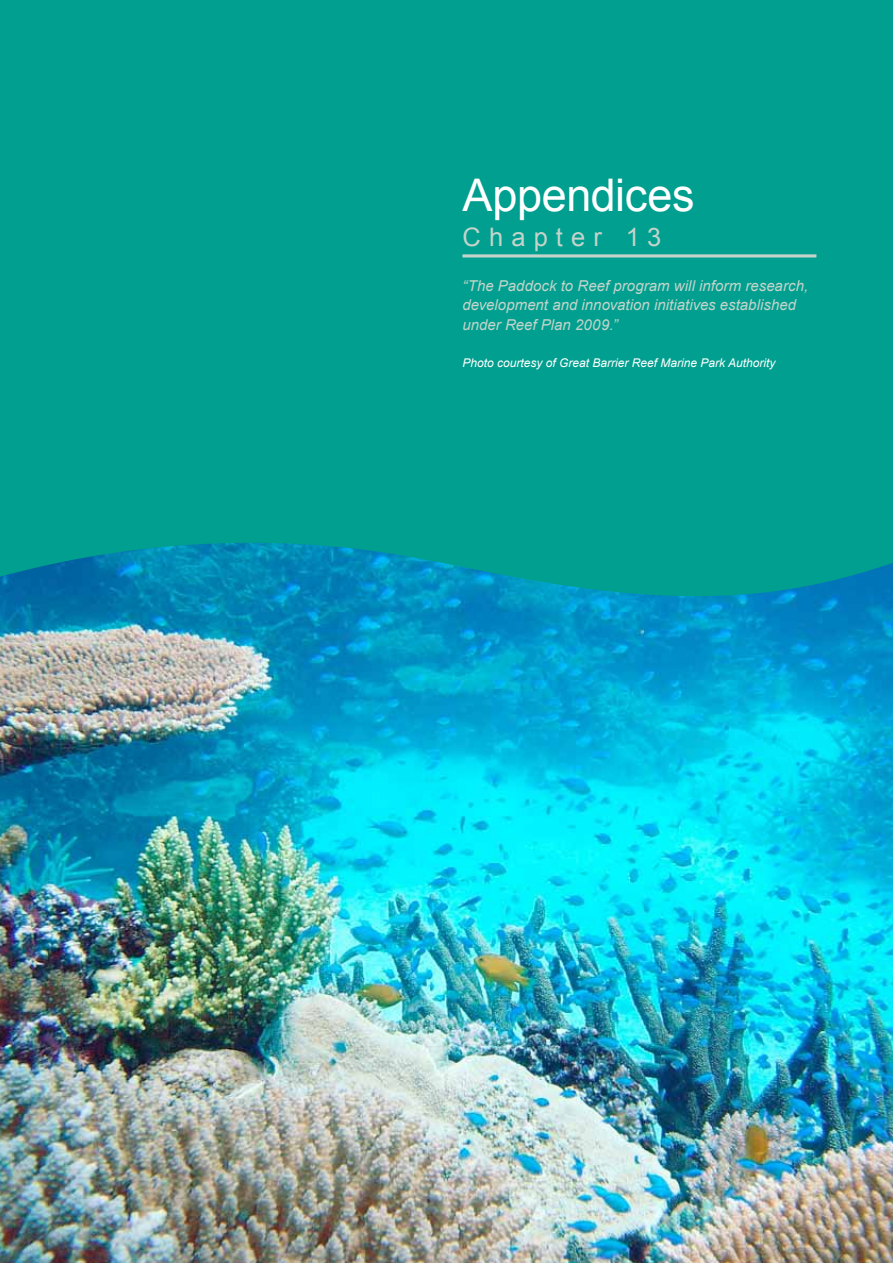
<style>
.page{position:relative;width:893px;height:1263px;background:#fff}
.page>*{position:absolute;margin:0;border:0;box-sizing:border-box;transform-origin:0 0}
.t1{font:45px "Arial";letter-spacing:-.01em;color:#fff}
.t2{font:25.5px "Arial";letter-spacing:.32em;color:#c4d4cb}
.t3{font:italic 15px/19.5px "Arial";color:#c4d4cb}
.t4{font:italic 12px "Arial";color:#fff}
</style>
<div class="page">
<img style="left:0;top:611px;width:893px;height:652px">
<svg style="left:0;top:0;width:893px;height:611px;background:#009d92"></svg>
<hr style="left:462px;top:254px;width:354px;height:3px;background:#c4d4cb">
<h1 class="t1" style="left:462px;top:170px;width:234px">Appendices</h1>
<h2 class="t2" style="left:462px;top:223px;width:200px">Chapter 13</h2>
<p class="t3" style="left:462px;top:276px;width:347px">“The Paddock to Reef program will inform research, development and innovation initiatives established under Reef Plan 2009.”</p>
<p class="t4" style="left:462px;top:356px;width:315px">Photo courtesy of Great Barrier Reef Marine Park Authority</p>
</div>
